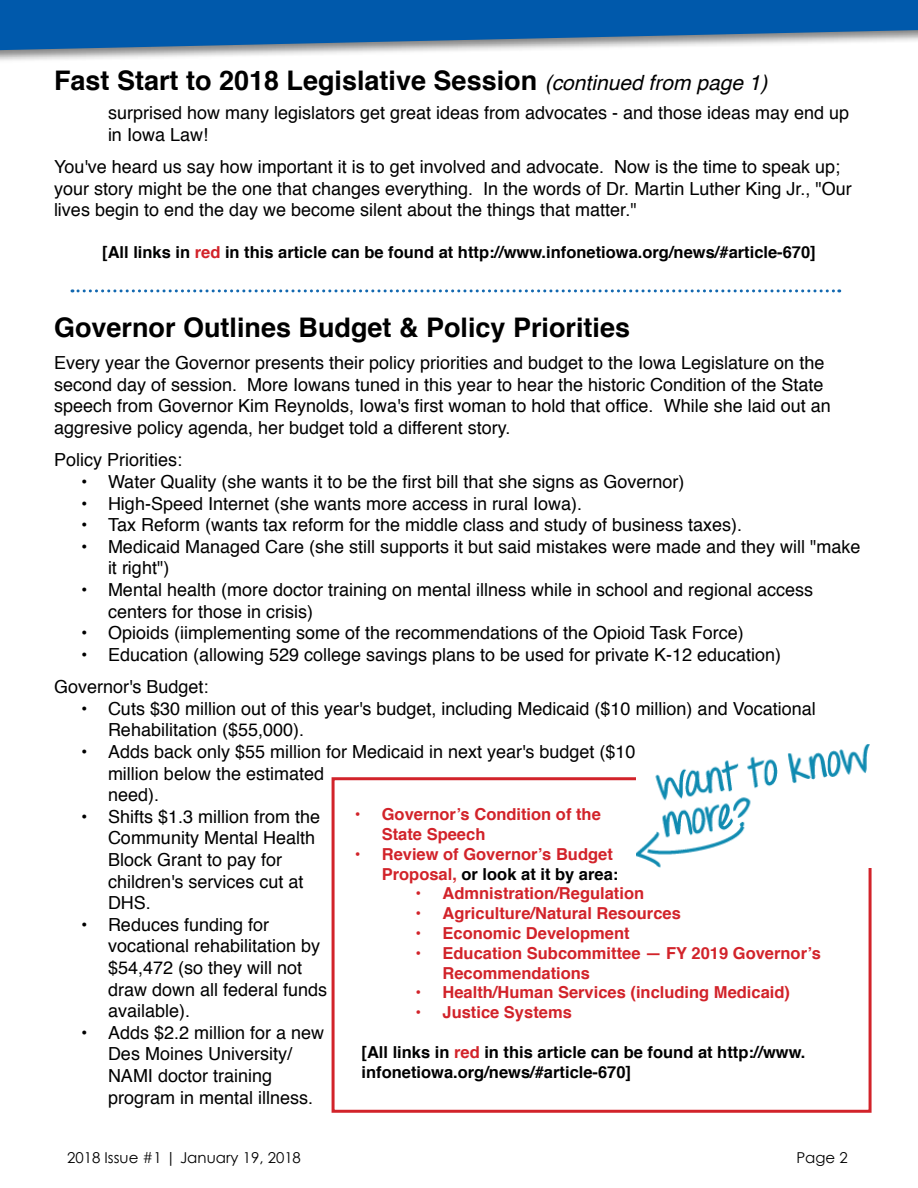
<style>
.page{position:relative;width:918px;height:1188px;background:#fff}
.page>*{position:absolute;margin:0;border:0;box-sizing:border-box;transform-origin:0 0}
.t1{font:700 27px "Helvetica";color:#000}
.t2{font:18px/21.6px "Helvetica";color:#000}
.t3{font:700 16.5px/19.8px "Helvetica";color:#d2232a}
.t4{font:700 16.5px/19.8px "Helvetica";color:#000}
.t5{font:15px "Century Gothic";color:#000}
.s1{font-weight:400;font-style:italic;font-size:21px}
.s2{color:#d2232a}
.s3{color:#000}
</style>
<div class="page">
<div style="left:0;top:0;width:918px;height:65px;background:#000;opacity:.5"></div>
<svg style="left:0;top:0;width:918px;height:50px;background:#266eb0"></svg>
<svg style="left:72px;top:289px;width:768px;height:3px"></svg>
<div style="left:332px;top:777px;width:540px;height:336px;border:3px solid #d2232a"></div>
<img style="left:636px;top:744px;width:236px;height:124px">
<h1 class="t1" style="left:54px;top:58px;width:715px">Fast Start to 2018 Legislative Session <span class="s1">(continued from page 1)</span></h1>
<p class="t2" style="left:108px;top:102px;width:743px">surprised how many legislators get great ideas from advocates - and those ideas may end up in Iowa Law!</p>
<p class="t2" style="left:54px;top:156px;width:799px">You've heard us say how important it is to get involved and advocate. Now is the time to speak up; your story might be the one that changes everything. In the words of Dr. Martin Luther King Jr., "Our lives begin to end the day we become silent about the things that matter."</p>
<p class="t4" style="left:102px;top:242px;width:715px">[All links in <span class="s2">red</span> in this article can be found at http://www.infonetiowa.org/news/#article-670]</p>
<h1 class="t1" style="left:54px;top:306px;width:578px">Governor Outlines Budget &amp; Policy Priorities</h1>
<p class="t2" style="left:54px;top:353px;width:778px">Every year the Governor presents their policy priorities and budget to the Iowa Legislature on the second day of session. More Iowans tuned in this year to hear the historic Condition of the State speech from Governor Kim Reynolds, Iowa's first woman to hold that office. While she laid out an aggresive policy agenda, her budget told a different story.</p>
<p class="t2" style="left:54px;top:450px;width:130px">Policy Priorities:</p>
<p class="t2" style="left:81px;top:471px;width:605px">• Water Quality (she wants it to be the first bill that she signs as Governor)</p>
<p class="t2" style="left:81px;top:493px;width:503px">• High-Speed Internet (she wants more access in rural Iowa).</p>
<p class="t2" style="left:81px;top:515px;width:663px">• Tax Reform (wants tax reform for the middle class and study of business taxes).</p>
<p class="t2" style="left:108px;top:536px;width:754px;text-indent:-27px">• Medicaid Managed Care (she still supports it but said mistakes were made and they will "make it right")</p>
<p class="t2" style="left:108px;top:579px;width:707px;text-indent:-27px">• Mental health (more doctor training on mental illness while in school and regional access centers for those in crisis)</p>
<p class="t2" style="left:81px;top:623px;width:664px">• Opioids (iimplementing some of the recommendations of the Opioid Task Force)</p>
<p class="t2" style="left:54px;top:639px;width:729px;line-height:32.4px;text-indent:27px">• Education (allowing 529 college savings plans to be used for private K-12 education)<br>Governor's Budget:</p>
<p class="t2" style="left:108px;top:698px;width:709px;text-indent:-27px">• Cuts $30 million out of this year's budget, including Medicaid ($10 million) and Vocational<br>Rehabilitation ($55,000).</p>
<p class="t2" style="left:108px;top:741px;width:529px;text-indent:-27px">• Adds back only $55 million for Medicaid in next year's budget ($10 million below the estimated<br>need).</p>
<p class="t2" style="left:108px;top:806px;width:214px;text-indent:-27px">• Shifts $1.3 million from the<br>Community Mental Health<br>Block Grant to pay for children's services cut at<br>DHS.</p>
<p class="t2" style="left:108px;top:914px;width:221px;text-indent:-27px">• Reduces funding for vocational rehabilitation by $54,472 (so they will not draw down all federal funds available).</p>
<p class="t2" style="left:108px;top:1022px;width:218px;text-indent:-27px">• Adds $2.2 million for a new<br>Des Moines University/<br>NAMI doctor training program in mental illness.</p>
<p class="t3" style="left:382px;top:805px;width:221px;text-indent:-27px">• Governor’s Condition of the<br>State Speech</p>
<p class="t3" style="left:382px;top:844px;width:238px;text-indent:-27px">• Review of Governor’s Budget<br>Proposal, <span class="s3">or look at it by area:</span></p>
<p class="t3" style="left:416px;top:884px;width:230px">• Admnistration/Regulation</p>
<p class="t3" style="left:416px;top:904px;width:267px">• Agriculture/Natural Resources</p>
<p class="t3" style="left:416px;top:924px;width:216px">• Economic Development</p>
<p class="t3" style="left:443px;top:943px;width:380px;text-indent:-27px">• Education Subcommittee — FY 2019 Governor’s<br>Recommendations</p>
<p class="t3" style="left:416px;top:983px;width:376px">• Health/Human Services (including Medicaid)</p>
<p class="t3" style="left:416px;top:1003px;width:158px">• Justice Systems</p>
<p class="t4" style="left:362px;top:1042px;width:446px">[All links in <span class="s2">red</span> in this article can be found at http://www. infonetiowa.org/news/#article-670]</p>
<p class="t5" style="left:67px;top:1148px;width:235px">2018 Issue #1 | January 19, 2018</p>
<p class="t5" style="left:796px;top:1148px;width:53px">Page 2</p>
</div>
